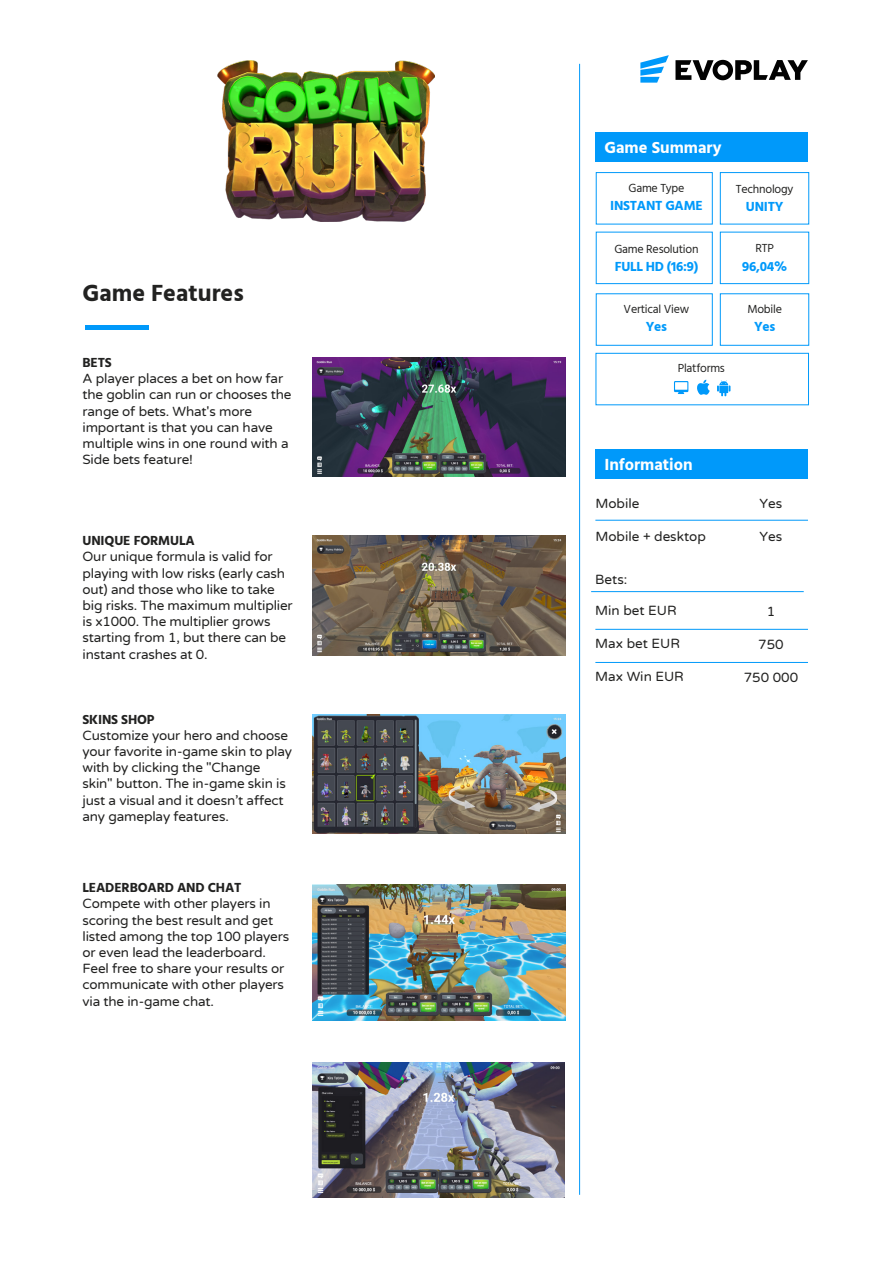
<style>
.page{position:relative;width:893px;height:1263px;background:#fff}
.page>*{position:absolute;margin:0;border:0;box-sizing:border-box;transform-origin:0 0}
.t1{font:700 24px "Hind";color:#222221}
.t2{font:700 16.5px "Hind";color:#fff}
.t3{font:13.5px/16.2px "Varela Round";letter-spacing:-.01em;color:#222221}
.t4{font:700 13.5px "Hind";letter-spacing:-.01em;color:#222221}
.t5{font:700 13.5px "Hind";letter-spacing:-.02em;color:#0099fa}
.t6{font:12px "Hind";letter-spacing:-.02em;color:#222221}
</style>
<div class="page">
<hr style="left:579px;top:64px;width:1px;height:1131px;background:#0099fa">
<svg style="left:640px;top:55px;width:29px;height:28px"></svg>
<svg style="left:675px;top:60px;width:133px;height:20px"></svg>
<div style="left:595px;top:132px;width:213px;height:30px;background:#0099fa"></div>
<div style="left:595px;top:449px;width:213px;height:30px;background:#0099fa"></div>
<div style="left:720px;top:172px;width:89px;height:52px;border:1px solid #0099fa"></div>
<div style="left:596px;top:172px;width:117px;height:52px;border:1px solid #0099fa"></div>
<div style="left:720px;top:232px;width:89px;height:52px;border:1px solid #0099fa"></div>
<div style="left:596px;top:232px;width:117px;height:52px;border:1px solid #0099fa"></div>
<div style="left:720px;top:293px;width:89px;height:53px;border:1px solid #0099fa"></div>
<div style="left:596px;top:293px;width:117px;height:53px;border:1px solid #0099fa"></div>
<div style="left:596px;top:353px;width:213px;height:52px;border:1px solid #0099fa"></div>
<hr style="left:595px;top:520px;width:213px;height:1px;background:#0099fa">
<hr style="left:595px;top:629px;width:213px;height:1px;background:#0099fa">
<hr style="left:595px;top:662px;width:213px;height:1px;background:#0099fa">
<hr style="left:591px;top:591px;width:213px;height:1px;background:#0099fa">
<svg style="left:717px;top:380px;width:13px;height:17px"></svg>
<svg style="left:697px;top:380px;width:13px;height:15px"></svg>
<div style="left:674px;top:381px;width:14px;height:11px;background:#0099fa"></div>
<div style="left:675px;top:382px;width:12px;height:8px;background:#fff"></div>
<svg style="left:678px;top:392px;width:6px;height:2px"></svg>
<div style="left:85px;top:325px;width:63px;height:5px;background:#0099fa"></div>
<img style="left:218px;top:61px;width:216px;height:160px">
<img style="left:312px;top:358px;width:253px;height:119px">
<img style="left:312px;top:536px;width:253px;height:119px">
<img style="left:312px;top:884px;width:253px;height:136px">
<img style="left:313px;top:1062px;width:252px;height:136px">
<img style="left:312px;top:714px;width:253px;height:119px">
<h1 class="t1" style="left:82px;top:279px;width:163px">Game Features</h1>
<p class="t4" style="left:82px;top:354px;width:31px">BETS</p>
<p class="t3" style="left:82px;top:370px;width:210px">A player places a bet on how far the goblin can run or chooses the range of bets. What's more important is that you can have multiple wins in one round with a<br>Side bets feature!</p>
<p class="t4" style="left:82px;top:533px;width:114px">UNIQUE FORMULA</p>
<p class="t3" style="left:82px;top:548px;width:212px">Our unique formula is valid for playing with low risks (early cash out) and those who like to take big risks. The maximum multiplier is x1000. The multiplier grows starting from 1, but there can be instant crashes at 0.</p>
<p class="t4" style="left:82px;top:711px;width:74px">SKINS SHOP</p>
<p class="t3" style="left:82px;top:727px;width:211px">Customize your hero and choose your favorite in-game skin to play with by clicking the "Change skin" button. The in-game skin is just a visual and it doesn’t affect any gameplay features.</p>
<p class="t4" style="left:82px;top:879px;width:161px">LEADERBOARD AND CHAT</p>
<p class="t3" style="left:82px;top:895px;width:208px">Compete with other players in scoring the best result and get listed among the top 100 players or even lead the leaderboard.<br>Feel free to share your results or communicate with other players via the in-game chat.</p>
<p class="t2" style="left:604px;top:137px;width:119px">Game Summary</p>
<p class="t6" style="left:628px;top:180px;width:57px">Game Type</p>
<p class="t5" style="left:610px;top:198px;width:94px">INSTANT GAME</p>
<p class="t6" style="left:736px;top:180px;width:59px">Technology</p>
<p class="t5" style="left:746px;top:198px;width:39px">UNITY</p>
<p class="t6" style="left:614px;top:241px;width:86px">Game Resolution</p>
<p class="t6" style="left:755px;top:240px;width:20px">RTP</p>
<p class="t5" style="left:615px;top:259px;width:85px">FULL HD (16:9)</p>
<p class="t5" style="left:742px;top:259px;width:47px">96,04%</p>
<p class="t6" style="left:624px;top:301px;width:67px">Vertical View</p>
<p class="t6" style="left:747px;top:301px;width:36px">Mobile</p>
<p class="t5" style="left:646px;top:318px;width:23px">Yes</p>
<p class="t5" style="left:754px;top:318px;width:23px">Yes</p>
<p class="t6" style="left:678px;top:360px;width:49px">Platforms</p>
<p class="t2" style="left:604px;top:454px;width:90px">Information</p>
<p class="t3" style="left:595px;top:495px;width:46px">Mobile</p>
<p class="t3" style="left:595px;top:528px;width:112px">Mobile + desktop</p>
<p class="t3" style="left:595px;top:571px;width:34px">Bets:</p>
<p class="t3" style="left:595px;top:602px;width:83px">Min bet EUR</p>
<p class="t3" style="left:595px;top:635px;width:86px">Max bet EUR</p>
<p class="t3" style="left:595px;top:668px;width:90px">Max Win EUR</p>
<p class="t3" style="left:760px;top:495px;width:24px">Yes</p>
<p class="t3" style="left:760px;top:528px;width:24px">Yes</p>
<p class="t3" style="left:767px;top:602px;width:10px">1</p>
<p class="t3" style="left:758px;top:635px;width:27px">750</p>
<p class="t3" style="left:744px;top:668px;width:56px">750 000</p>
</div>
